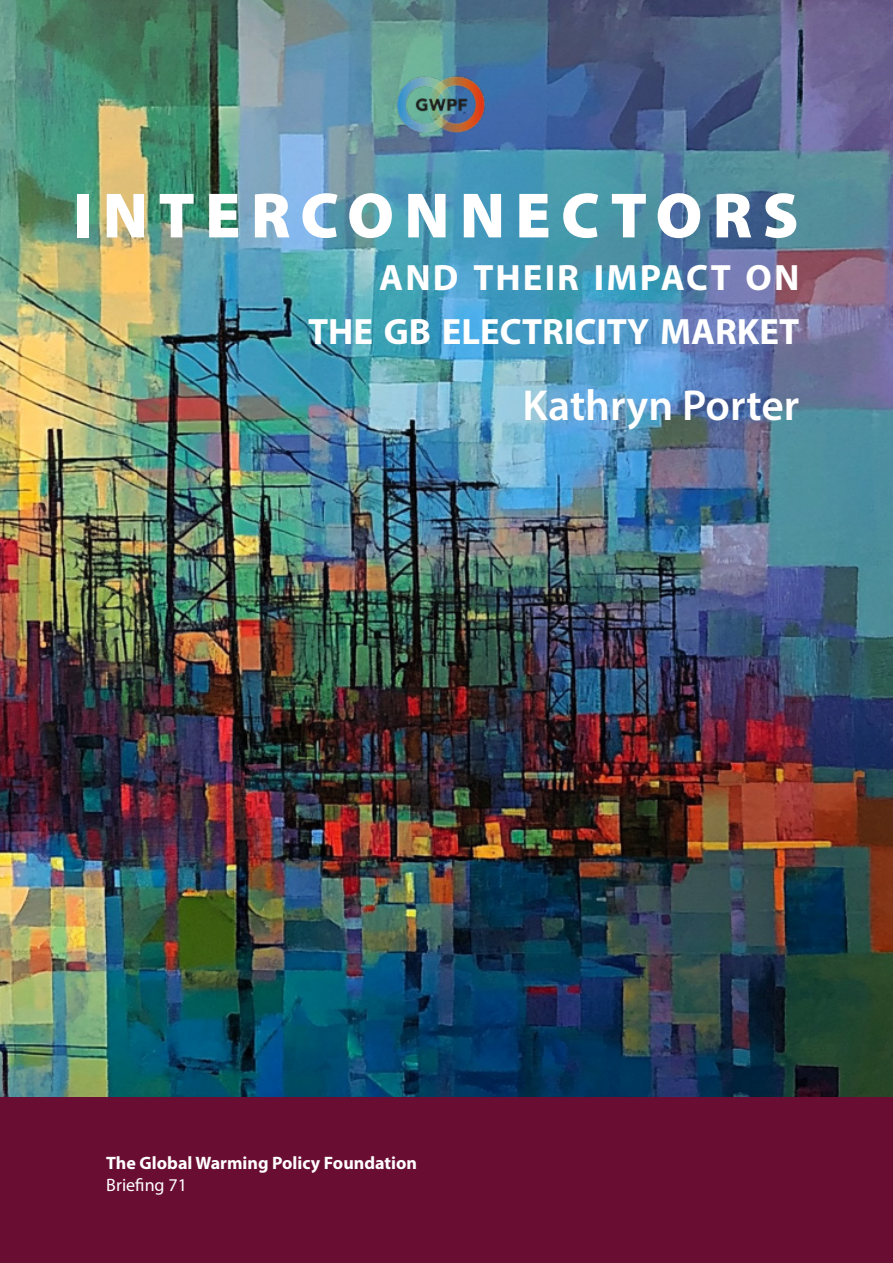
<style>
.page{position:relative;width:893px;height:1263px;background:#fff}
.page>*{position:absolute;margin:0;border:0;box-sizing:border-box;transform-origin:0 0}
.t1{font:900 64.5px "Myriad Pro";letter-spacing:.16em;color:#fff}
.Author{font:600 43.5px "Myriad Pro";color:#fff}
.Author-2{font:700 36.75px/54px "Myriad Pro";color:#fff;text-align:right}
.t2{font:700 18px "Myriad Pro";color:#fff}
.t3{font:18px "Myriad Pro";color:#fff}
</style>
<div class="page">
<img style="left:0;top:0;width:893px;height:1098px">
<div style="left:0;top:1098px;width:893px;height:165px;background:#6a0d33"></div>
<img style="left:394px;top:73px;width:93px;height:62px">
<p class="t1" style="left:73px;top:173px;width:727px">INTERCONNECTORS</p>
<p class="Author-2" style="left:308px;top:249px;width:493px">AND THEIR IMPACT ON<br>THE GB ELECTRICITY MARKET</p>
<p class="Author" style="left:522px;top:378px;width:278px">Kathryn Porter</p>
<p class="t2" style="left:106px;top:1151px;width:312px">The Global Warming Policy Foundation</p>
<p class="t3" style="left:106px;top:1173px;width:82px">Briefing 71</p>
</div>
